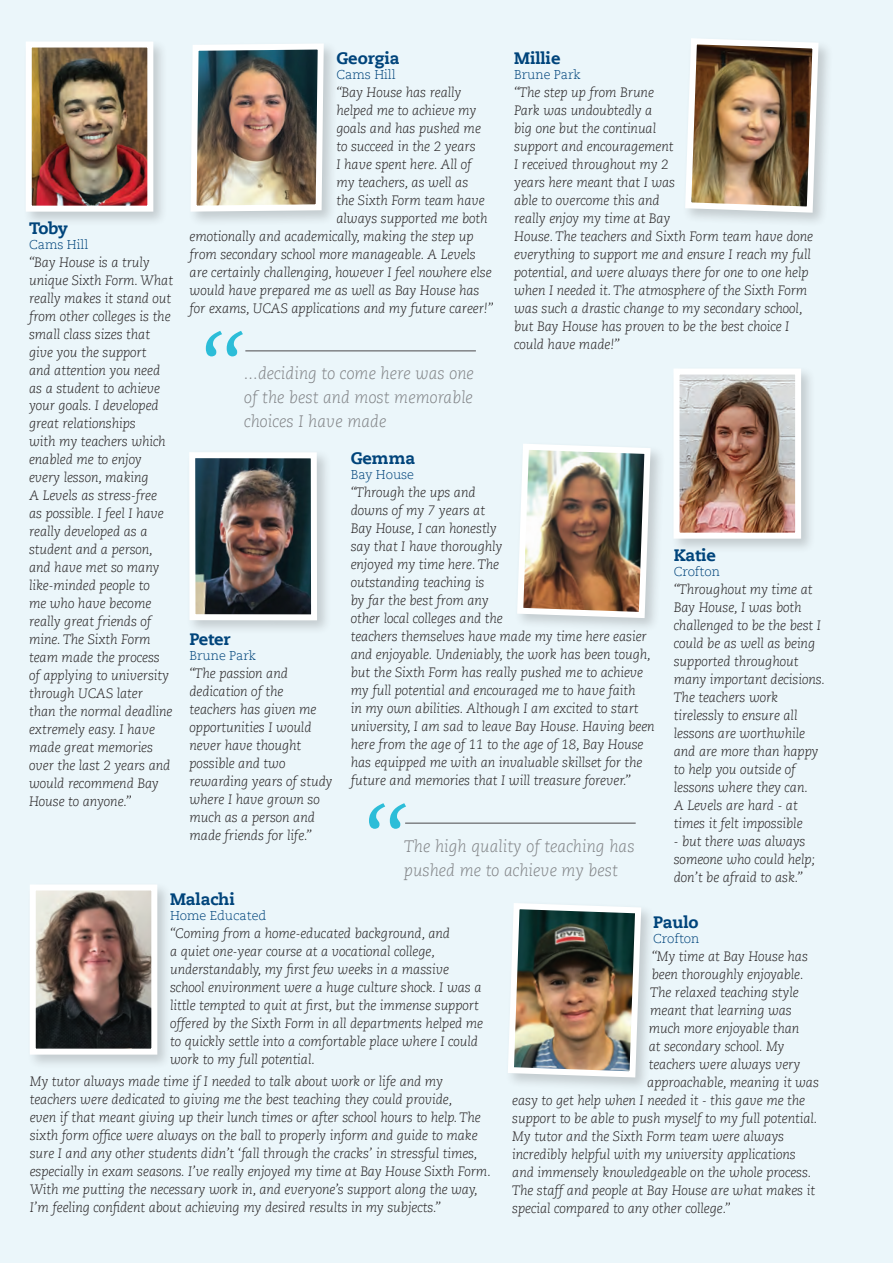
<style>
.page{position:relative;width:893px;height:1263px;background:#ebf6fa}
.page>*{position:absolute;margin:0;border:0;box-sizing:border-box;transform-origin:0 0}
.t1{font:italic 300 108px "Caecilia LT Std";color:#2cbdd8}
.t2{font:italic 300 16.5px/24px "Caecilia LT Std";color:#808285}
.t3{font:800 16.5px "Caecilia LT Std";letter-spacing:-.005em;color:#00447b}
.t4{font:italic 300 13.5px/18px "Caecilia LT Std";letter-spacing:-.01em;color:#231f20}
.t5{font:300 12.75px "Caecilia LT Std";letter-spacing:-.005em;color:#00447b}
</style>
<div class="page">
<div style="left:27px;top:881px;width:146px;height:188px;background:#231f20;opacity:.2"></div>
<img style="left:37px;top:891px;width:113px;height:156px">
<div style="left:30px;top:884px;width:127px;height:170px;border:6px solid #fff"></div>
<div style="left:186px;top:449px;width:146px;height:186px;background:#231f20;opacity:.2"></div>
<img style="left:196px;top:459px;width:114px;height:154px">
<div style="left:189px;top:452px;width:128px;height:168px;border:6px solid #fff"></div>
<div style="left:514px;top:441px;width:151px;height:192px;background:#231f20;opacity:.2"></div>
<img style="left:514px;top:441px;width:140px;height:180px">
<div style="left:23px;top:39px;width:146px;height:187px;background:#231f20;opacity:.2"></div>
<img style="left:33px;top:49px;width:113px;height:156px">
<div style="left:26px;top:42px;width:127px;height:170px;border:6px solid #fff"></div>
<hr style="left:245px;top:350px;width:231px;height:2px;background:#808285">
<div style="left:188px;top:41px;width:151px;height:186px;background:#231f20;opacity:.2"></div>
<img style="left:188px;top:41px;width:139px;height:174px">
<div style="left:671px;top:366px;width:145px;height:187px;background:#231f20;opacity:.2"></div>
<img style="left:680px;top:376px;width:114px;height:156px">
<div style="left:673px;top:369px;width:128px;height:170px;border:6px solid #fff"></div>
<div style="left:505px;top:900px;width:151px;height:192px;background:#231f20;opacity:.2"></div>
<img style="left:505px;top:900px;width:139px;height:180px">
<div style="left:682px;top:35px;width:151px;height:193px;background:#231f20;opacity:.2"></div>
<img style="left:682px;top:35px;width:140px;height:181px">
<hr style="left:405px;top:822px;width:231px;height:2px;background:#808285">
<p class="t3" style="left:336px;top:48px;width:65px">Georgia</p>
<p class="t5" style="left:336px;top:67px;width:61px">Cams Hill</p>
<p class="t4" style="left:336px;top:83px;width:126px">“Bay House has really</p>
<p class="t4" style="left:336px;top:101px;width:141px">helped me to achieve my</p>
<p class="t4" style="left:336px;top:119px;width:146px">goals and has pushed me</p>
<p class="t4" style="left:336px;top:137px;width:141px">to succeed in the 2 years</p>
<p class="t4" style="left:336px;top:155px;width:137px">I have spent here. All of</p>
<p class="t4" style="left:336px;top:173px;width:133px">my teachers, as well as</p>
<p class="t4" style="left:336px;top:191px;width:150px">the Sixth Form team have</p>
<p class="t4" style="left:336px;top:209px;width:153px">always supported me both</p>
<p class="t4" style="left:190px;top:227px;width:286px">emotionally and academically, making the step up</p>
<p class="t4" style="left:190px;top:245px;width:288px">from secondary school more manageable. A Levels</p>
<p class="t4" style="left:190px;top:263px;width:304px">are certainly challenging, however I feel nowhere else</p>
<p class="t4" style="left:190px;top:281px;width:292px">would have prepared me as well as Bay House has</p>
<p class="t4" style="left:190px;top:299px;width:305px">for exams, UCAS applications and my future career!”</p>
<p class="t3" style="left:514px;top:48px;width:48px">Millie</p>
<p class="t5" style="left:514px;top:67px;width:68px">Brune Park</p>
<p class="t4" style="left:514px;top:83px;width:300px">“The step up from Brune<br>Park was undoubtedly a<br>big one but the continual<br>support and encouragement<br>I received throughout my 2<br>years here meant that I was<br>able to overcome this and<br>really enjoy my time at Bay<br>House. The teachers and Sixth Form team have done everything to support me and ensure I reach my full potential, and were always there for one to one help when I needed it. The atmosphere of the Sixth Form was such a drastic change to my secondary school, but Bay House has proven to be the best choice I could have made!”</p>
<p class="t3" style="left:29px;top:217px;width:40px">Toby</p>
<p class="t5" style="left:29px;top:237px;width:61px">Cams Hill</p>
<p class="t4" style="left:29px;top:253px;width:146px">“Bay House is a truly unique Sixth Form. What really makes it stand out from other colleges is the small class sizes that give you the support<br>and attention you need as a student to achieve your goals. I developed great relationships<br>with my teachers which enabled me to enjoy every lesson, making<br>A Levels as stress-free as possible. I feel I have really developed as a student and a person, and have met so many like-minded people to<br>me who have become really great friends of mine. The Sixth Form team made the process of applying to university through UCAS later<br>than the normal deadline extremely easy. I have made great memories over the last 2 years and would recommend Bay<br>House to anyone.”</p>
<p class="t1" style="left:196px;top:317px;width:52px">‘‘</p>
<p class="t2" style="left:244px;top:362px;width:231px">...deciding to come here was one of the best and most memorable</p>
<p class="t2" style="left:244px;top:410px;width:144px">choices I have made</p>
<p class="t3" style="left:351px;top:448px;width:66px">Gemma</p>
<p class="t5" style="left:351px;top:467px;width:65px">Bay House</p>
<p class="t4" style="left:351px;top:483px;width:306px">“Through the ups and<br>downs of my 7 years at<br>Bay House, I can honestly<br>say that I have thoroughly<br>enjoyed my time here. The<br>outstanding teaching is<br>by far the best from any<br>other local colleges and the<br>teachers themselves have made my time here easier and enjoyable. Undeniably, the work has been tough, but the Sixth Form has really pushed me to achieve my full potential and encouraged me to have faith<br>in my own abilities. Although I am excited to start university, I am sad to leave Bay House. Having been here from the age of 11 to the age of 18, Bay House has equipped me with an invaluable skillset for the future and memories that I will treasure forever.”</p>
<p class="t3" style="left:674px;top:545px;width:44px">Katie</p>
<p class="t5" style="left:674px;top:565px;width:48px">Crofton</p>
<p class="t4" style="left:674px;top:581px;width:153px">“Throughout my time at<br>Bay House, I was both challenged to be the best I could be as well as being supported throughout many important decisions.<br>The teachers work tirelessly to ensure all lessons are worthwhile and are more than happy to help you outside of lessons where they can.<br>A Levels are hard - at times it felt impossible</p>
<p class="t4" style="left:674px;top:833px;width:143px">- but there was always someone who could help; don’t be afraid to ask.”</p>
<p class="t3" style="left:653px;top:912px;width:47px">Paulo</p>
<p class="t5" style="left:653px;top:932px;width:48px">Crofton</p>
<p class="t4" style="left:652px;top:948px;width:158px">“My time at Bay House has</p>
<p class="t4" style="left:652px;top:966px;width:154px">been thoroughly enjoyable.</p>
<p class="t4" style="left:650px;top:984px;width:150px">The relaxed teaching style</p>
<p class="t4" style="left:650px;top:1002px;width:143px">meant that learning was</p>
<p class="t4" style="left:649px;top:1020px;width:152px">much more enjoyable than</p>
<p class="t4" style="left:649px;top:1038px;width:137px">at secondary school. My</p>
<p class="t4" style="left:649px;top:1056px;width:153px">teachers were always very</p>
<p class="t4" style="left:647px;top:1074px;width:173px">approachable, meaning it was</p>
<p class="t4" style="left:512px;top:1092px;width:294px">easy to get help when I needed it - this gave me the</p>
<p class="t4" style="left:512px;top:1110px;width:307px">support to be able to push myself to my full potential.</p>
<p class="t4" style="left:512px;top:1128px;width:273px">My tutor and the Sixth Form team were always</p>
<p class="t4" style="left:512px;top:1146px;width:285px">incredibly helpful with my university applications</p>
<p class="t4" style="left:512px;top:1164px;width:301px">and immensely knowledgeable on the whole process.</p>
<p class="t4" style="left:512px;top:1182px;width:304px">The staff and people at Bay House are what makes it</p>
<p class="t4" style="left:512px;top:1200px;width:219px">special compared to any other college.”</p>
<p class="t3" style="left:190px;top:629px;width:43px">Peter</p>
<p class="t5" style="left:190px;top:649px;width:68px">Brune Park</p>
<p class="t4" style="left:190px;top:665px;width:145px">“The passion and dedication of the teachers has given me opportunities I would never have thought possible and two rewarding years of study where I have grown so much as a person and made friends for life.”</p>
<p class="t1" style="left:360px;top:789px;width:52px">‘‘</p>
<p class="t2" style="left:404px;top:858px;width:215px">pushed me to achieve my best</p>
<p class="t2" style="left:404px;top:834px;width:232px">The high quality of teaching has</p>
<p class="t3" style="left:170px;top:889px;width:66px">Malachi</p>
<p class="t5" style="left:170px;top:908px;width:98px">Home Educated</p>
<p class="t4" style="left:170px;top:924px;width:315px">“Coming from a home-educated background, and<br>a quiet one-year course at a vocational college, understandably, my first few weeks in a massive school environment were a huge culture shock. I was a little tempted to quit at first, but the immense support offered by the Sixth Form in all departments helped me to quickly settle into a comfortable place where I could work to my full potential.</p>
<p class="t4" style="left:30px;top:1072px;width:463px">My tutor always made time if I needed to talk about work or life and my teachers were dedicated to giving me the best teaching they could provide,<br>even if that meant giving up their lunch times or after school hours to help. The sixth form office were always on the ball to properly inform and guide to make sure I and any other students didn’t ‘fall through the cracks’ in stressful times, especially in exam seasons. I’ve really enjoyed my time at Bay House Sixth Form.<br>With me putting the necessary work in, and everyone’s support along the way, I’m feeling confident about achieving my desired results in my subjects.”</p>
</div>
